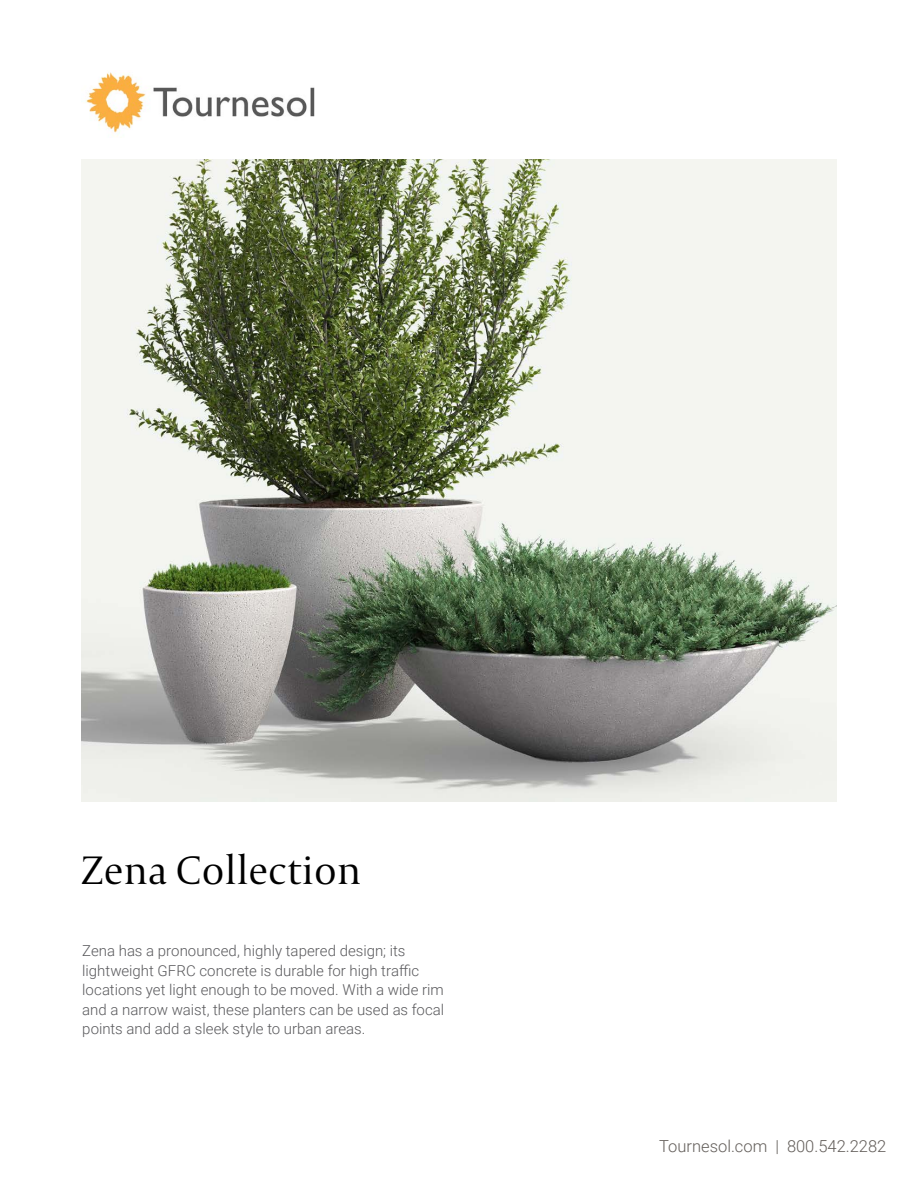
<style>
.page{position:relative;width:918px;height:1188px;background:#fff}
.page>*{position:absolute;margin:0;border:0;box-sizing:border-box;transform-origin:0 0}
.t1{font:300 42px "Capitolium 2";color:#000}
.t2{font:300 16.5px "Roboto";color:#635e5a}
.t3{font:300 15px/19.5px "Roboto";color:#59595c}
</style>
<div class="page">
<img style="left:86px;top:72px;width:229px;height:64px">
<img style="left:81px;top:160px;width:756px;height:641px">
<h1 class="t1" style="left:81px;top:842px;width:282px">Zena Collection</h1>
<p class="t3" style="left:82px;top:941px;width:364px">Zena has a pronounced, highly tapered design; its lightweight GFRC concrete is durable for high traffic locations yet light enough to be moved. With a wide rim and a narrow waist, these planters can be used as focal points and add a sleek style to urban areas.</p>
<p class="t2" style="left:659px;top:1134px;width:229px">Tournesol.com | 800.542.2282</p>
</div>
